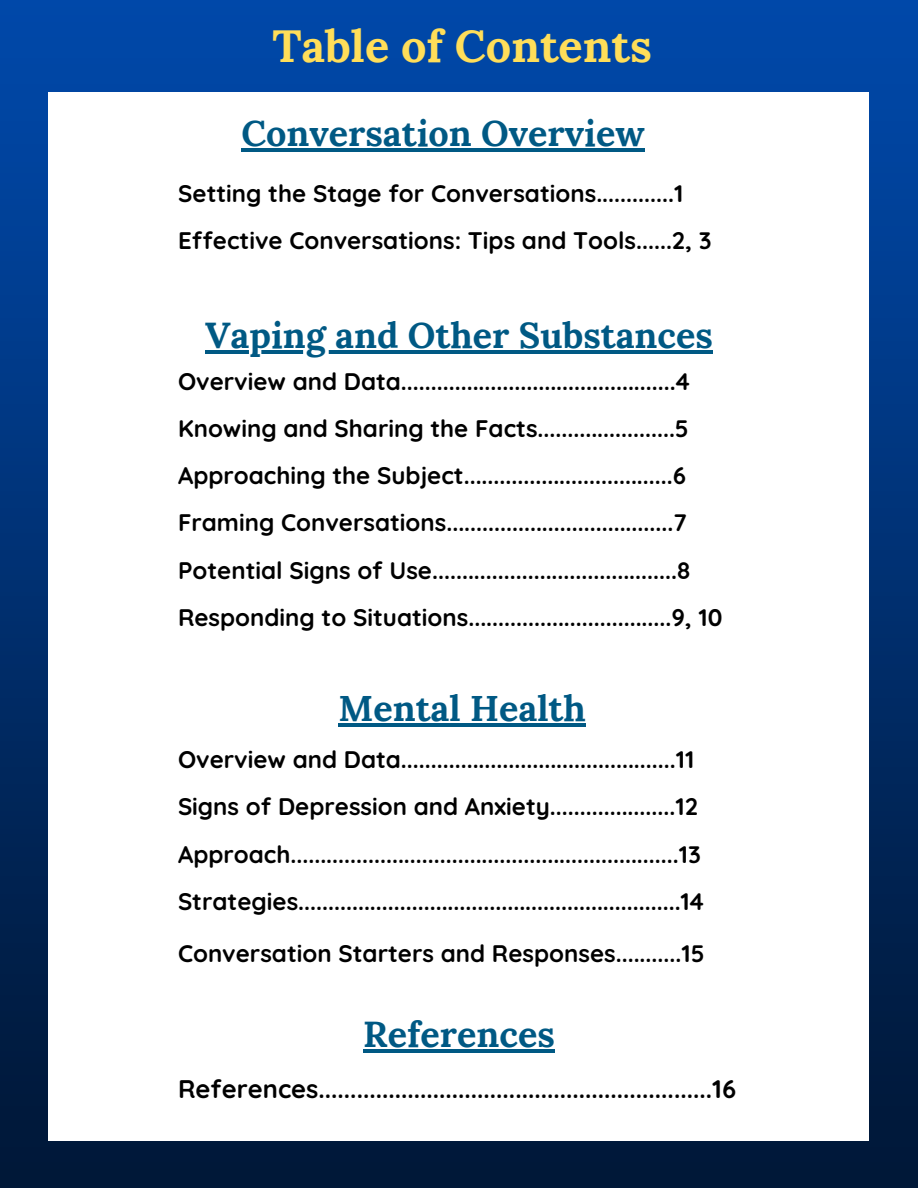
<style>
.page{position:relative;width:918px;height:1188px;background:#fff}
.page>*{position:absolute;margin:0;border:0;box-sizing:border-box;transform-origin:0 0}
.t1{font:700 45px "Lora";color:#ffde59}
.t2{font:700 36px "Lora";color:#005984}
.t3{font:700 25.5px "Quicksand";color:#000}
.t4{font:700 24px "Quicksand";color:#000}
</style>
<div class="page">
<img style="left:0;top:0;width:918px;height:1188px">
<div style="left:48px;top:92px;width:821px;height:1048px;background:#fff"></div>
<hr style="left:241px;top:149px;width:404px;height:3px;background:#005984">
<hr style="left:205px;top:350px;width:508px;height:4px;background:#005984">
<hr style="left:338px;top:723px;width:248px;height:3px;background:#005984">
<hr style="left:363px;top:1050px;width:192px;height:3px;background:#005984">
<h1 class="t1" style="left:272px;top:17px;width:381px">Table of Contents</h1>
<h2 class="t2" style="left:241px;top:110px;width:405px">Conversation Overview</h2>
<p class="t4" style="left:178px;top:178px;width:507px">Setting the Stage for Conversations.............1</p>
<p class="t4" style="left:178px;top:225px;width:535px">Effective Conversations: Tips and Tools......2, 3</p>
<p class="t2" style="left:205px;top:312px;width:509px">Vaping and Other Substances</p>
<p class="t4" style="left:178px;top:366px;width:513px">Overview and Data..............................................4</p>
<p class="t4" style="left:178px;top:413px;width:512px">Knowing and Sharing the Facts.......................5</p>
<p class="t4" style="left:178px;top:460px;width:510px">Approaching the Subject...................................6</p>
<h2 class="t4" style="left:178px;top:507px;width:510px">Framing Conversations......................................7</h2>
<p class="t4" style="left:178px;top:555px;width:514px">Potential Signs of Use.........................................8</p>
<p class="t4" style="left:178px;top:602px;width:546px">Responding to Situations..................................9, 10</p>
<p class="t2" style="left:338px;top:685px;width:249px">Mental Health</p>
<p class="t4" style="left:178px;top:744px;width:518px">Overview and Data..............................................11</p>
<p class="t4" style="left:178px;top:791px;width:522px">Signs of Depression and Anxiety.....................12</p>
<p class="t4" style="left:178px;top:839px;width:525px">Approach.................................................................13</p>
<h2 class="t4" style="left:178px;top:886px;width:528px">Strategies................................................................14</h2>
<h2 class="t4" style="left:178px;top:938px;width:528px">Conversation Starters and Responses...........15</h2>
<p class="t2" style="left:363px;top:1011px;width:193px">References</p>
<p class="t3" style="left:178px;top:1073px;width:560px">References..............................................................16</p>
</div>
